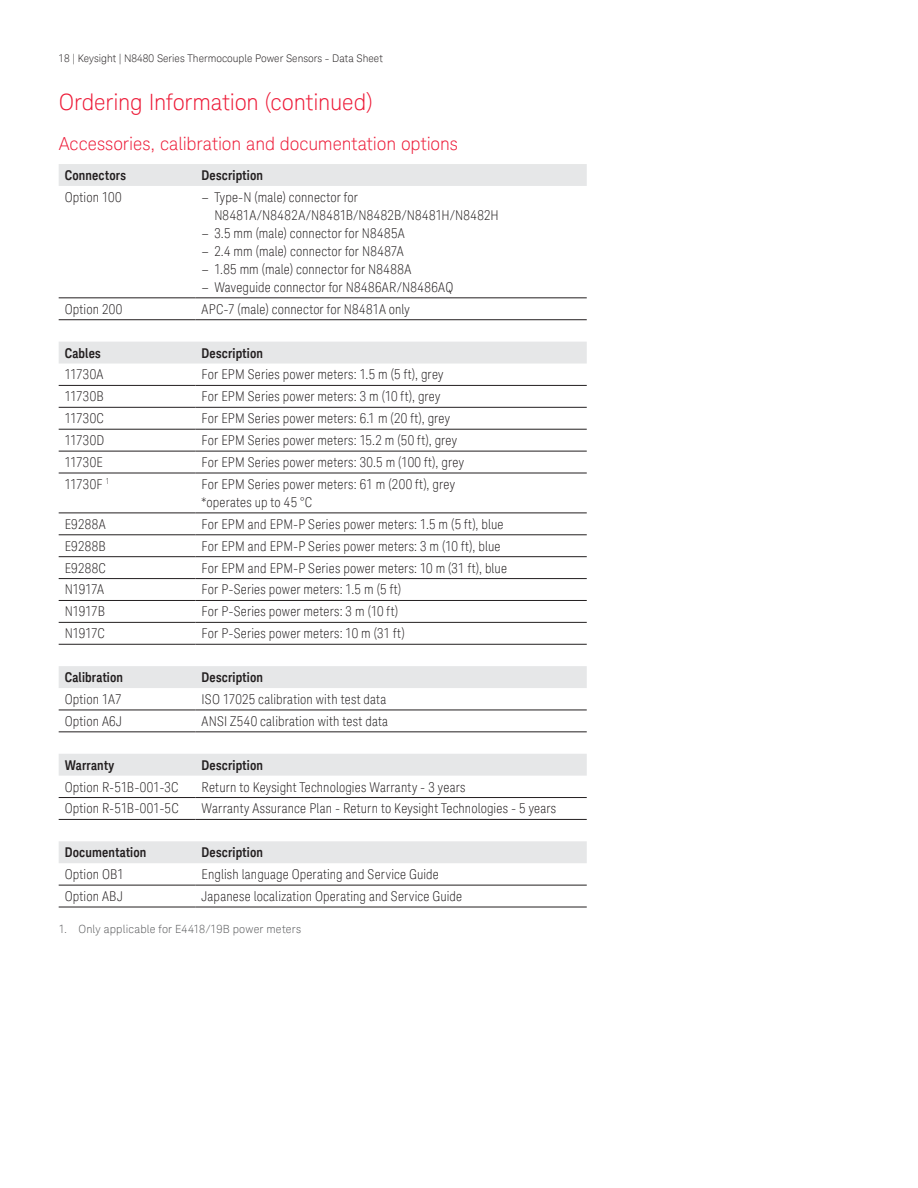
<style>
.page{position:relative;width:918px;height:1188px;background:#fff}
.page>*{position:absolute;margin:0;border:0;box-sizing:border-box;transform-origin:0 0}
.t1{font:300 22.5px "Keysight Sans";letter-spacing:-.005em;color:#ed1a37}
.t2{font:300 18px "Keysight Sans";letter-spacing:-.005em;color:#ed1a37}
.t3{font:300 condensed 13.5px/18px "Keysight Sans";letter-spacing:.015em;color:#231f20}
.t4{font:700 13.5px "Keysight Sans Condensed";letter-spacing:.01em;color:#231f20}
.t5{font:300 11.25px "Keysight Sans";letter-spacing:.015em;color:#58595b}
.t6{font:300 10.5px "Keysight Sans";color:#231f20}
.s1{font-stretch:normal}
</style>
<div class="page">
<svg style="left:59px;top:164px;width:528px;height:699px"></svg>
<hr style="left:59px;top:297px;width:137px;height:1px;background:#231f20">
<hr style="left:196px;top:297px;width:391px;height:1px;background:#231f20">
<hr style="left:59px;top:319px;width:137px;height:1px;background:#231f20">
<hr style="left:196px;top:319px;width:391px;height:1px;background:#231f20">
<hr style="left:59px;top:385px;width:137px;height:1px;background:#231f20">
<hr style="left:196px;top:385px;width:391px;height:1px;background:#231f20">
<hr style="left:59px;top:407px;width:137px;height:1px;background:#231f20">
<hr style="left:196px;top:407px;width:391px;height:1px;background:#231f20">
<hr style="left:59px;top:429px;width:137px;height:1px;background:#231f20">
<hr style="left:196px;top:429px;width:391px;height:1px;background:#231f20">
<hr style="left:59px;top:451px;width:137px;height:1px;background:#231f20">
<hr style="left:196px;top:451px;width:391px;height:1px;background:#231f20">
<hr style="left:59px;top:473px;width:137px;height:1px;background:#231f20">
<hr style="left:196px;top:473px;width:391px;height:1px;background:#231f20">
<hr style="left:59px;top:513px;width:137px;height:1px;background:#231f20">
<hr style="left:196px;top:513px;width:391px;height:1px;background:#231f20">
<hr style="left:59px;top:534px;width:137px;height:1px;background:#231f20">
<hr style="left:196px;top:534px;width:391px;height:1px;background:#231f20">
<hr style="left:59px;top:556px;width:137px;height:1px;background:#231f20">
<hr style="left:196px;top:556px;width:391px;height:1px;background:#231f20">
<hr style="left:59px;top:578px;width:137px;height:1px;background:#231f20">
<hr style="left:196px;top:578px;width:391px;height:1px;background:#231f20">
<hr style="left:59px;top:600px;width:137px;height:1px;background:#231f20">
<hr style="left:196px;top:600px;width:391px;height:1px;background:#231f20">
<hr style="left:59px;top:622px;width:137px;height:1px;background:#231f20">
<hr style="left:196px;top:622px;width:391px;height:1px;background:#231f20">
<hr style="left:59px;top:644px;width:137px;height:1px;background:#231f20">
<hr style="left:196px;top:644px;width:391px;height:1px;background:#231f20">
<hr style="left:59px;top:710px;width:137px;height:1px;background:#231f20">
<hr style="left:196px;top:710px;width:391px;height:1px;background:#231f20">
<hr style="left:59px;top:731px;width:137px;height:1px;background:#231f20">
<hr style="left:196px;top:731px;width:391px;height:1px;background:#231f20">
<hr style="left:59px;top:797px;width:137px;height:1px;background:#231f20">
<hr style="left:196px;top:797px;width:391px;height:1px;background:#231f20">
<hr style="left:59px;top:819px;width:137px;height:1px;background:#231f20">
<hr style="left:196px;top:819px;width:391px;height:1px;background:#231f20">
<hr style="left:59px;top:885px;width:137px;height:1px;background:#231f20">
<hr style="left:196px;top:885px;width:391px;height:1px;background:#231f20">
<hr style="left:59px;top:907px;width:137px;height:1px;background:#231f20">
<hr style="left:196px;top:907px;width:391px;height:1px;background:#231f20">
<p class="t6" style="left:59px;top:53px;width:326px">18 | Keysight | N8480 Series Thermocouple Power Sensors - Data Sheet</p>
<h1 class="t1" style="left:59px;top:92px;width:316px">Ordering Information (continued)</h1>
<h2 class="t2" style="left:59px;top:135px;width:401px">Accessories, calibration and documentation options</h2>
<p class="t4" style="left:65px;top:169px;width:63px">Connectors</p>
<p class="t4" style="left:202px;top:169px;width:63px">Description</p>
<p class="t3" style="left:65px;top:189px;width:58px">Option 100</p>
<p class="t3" style="left:214px;top:189px;width:286px;text-indent:-13px"><span class="s1">–</span> Type-N (male) connector for<br>N8481A/N8482A/N8481B/N8482B/N8481H/N8482H</p>
<p class="t3" style="left:202px;top:225px;width:205px"><span class="s1">–</span> 3.5 mm (male) connector for N8485A</p>
<p class="t3" style="left:202px;top:243px;width:204px"><span class="s1">–</span> 2.4 mm (male) connector for N8487A</p>
<p class="t3" style="left:202px;top:261px;width:211px"><span class="s1">–</span> 1.85 mm (male) connector for N8488A</p>
<p class="t3" style="left:202px;top:279px;width:253px"><span class="s1">–</span> Waveguide connector for N8486AR/N8486AQ</p>
<p class="t3" style="left:65px;top:301px;width:59px">Option 200</p>
<p class="t3" style="left:202px;top:301px;width:210px">APC-7 (male) connector for N8481A only</p>
<p class="t4" style="left:65px;top:347px;width:38px">Cables</p>
<p class="t4" style="left:202px;top:347px;width:63px">Description</p>
<p class="t3" style="left:65px;top:367px;width:40px">11730A</p>
<p class="t3" style="left:202px;top:366px;width:243px">For EPM Series power meters: 1.5 m (5 ft), grey</p>
<p class="t3" style="left:65px;top:389px;width:41px">11730B</p>
<p class="t3" style="left:202px;top:388px;width:240px">For EPM Series power meters: 3 m (10 ft), grey</p>
<p class="t3" style="left:65px;top:410px;width:41px">11730C</p>
<p class="t3" style="left:202px;top:409px;width:250px">For EPM Series power meters: 6.1 m (20 ft), grey</p>
<p class="t3" style="left:65px;top:432px;width:41px">11730D</p>
<p class="t3" style="left:202px;top:431px;width:257px">For EPM Series power meters: 15.2 m (50 ft), grey</p>
<p class="t3" style="left:65px;top:454px;width:40px">11730E</p>
<p class="t3" style="left:202px;top:453px;width:264px">For EPM Series power meters: 30.5 m (100 ft), grey</p>
<p class="t3" style="left:65px;top:476px;width:46px">11730F <sup>1</sup></p>
<p class="t3" style="left:202px;top:475px;width:255px">For EPM Series power meters: 61 m (200 ft), grey *operates up to 45 °C</p>
<p class="t3" style="left:65px;top:516px;width:42px">E9288A</p>
<p class="t3" style="left:202px;top:515px;width:304px">For EPM and EPM-P Series power meters: 1.5 m (5 ft), blue</p>
<p class="t3" style="left:65px;top:538px;width:43px">E9288B</p>
<p class="t3" style="left:202px;top:537px;width:300px">For EPM and EPM-P Series power meters: 3 m (10 ft), blue</p>
<p class="t3" style="left:65px;top:560px;width:43px">E9288C</p>
<p class="t3" style="left:202px;top:559px;width:307px">For EPM and EPM-P Series power meters: 10 m (31 ft), blue</p>
<p class="t3" style="left:65px;top:582px;width:41px">N1917A</p>
<p class="t3" style="left:202px;top:581px;width:201px">For P-Series power meters: 1.5 m (5 ft)</p>
<p class="t3" style="left:65px;top:604px;width:42px">N1917B</p>
<p class="t3" style="left:202px;top:603px;width:198px">For P-Series power meters: 3 m (10 ft)</p>
<p class="t3" style="left:65px;top:625px;width:42px">N1917C</p>
<p class="t3" style="left:202px;top:624px;width:205px">For P-Series power meters: 10 m (31 ft)</p>
<p class="t4" style="left:65px;top:671px;width:60px">Calibration</p>
<p class="t4" style="left:202px;top:671px;width:63px">Description</p>
<p class="t3" style="left:65px;top:691px;width:59px">Option 1A7</p>
<p class="t3" style="left:202px;top:690px;width:186px">ISO 17025 calibration with test data</p>
<p class="t3" style="left:65px;top:713px;width:59px">Option A6J</p>
<p class="t3" style="left:202px;top:712px;width:188px">ANSI Z540 calibration with test data</p>
<p class="t4" style="left:65px;top:759px;width:51px">Warranty</p>
<p class="t4" style="left:202px;top:759px;width:63px">Description</p>
<p class="t3" style="left:65px;top:779px;width:116px">Option R-51B-001-3C</p>
<p class="t3" style="left:202px;top:778px;width:265px">Return to Keysight Technologies Warranty - 3 years</p>
<p class="t3" style="left:65px;top:801px;width:116px">Option R-51B-001-5C</p>
<p class="t3" style="left:202px;top:800px;width:356px">Warranty Assurance Plan - Return to Keysight Technologies - 5 years</p>
<p class="t4" style="left:65px;top:847px;width:83px">Documentation</p>
<p class="t4" style="left:202px;top:847px;width:63px">Description</p>
<p class="t3" style="left:65px;top:866px;width:61px">Option OB1</p>
<p class="t3" style="left:202px;top:865px;width:239px">English language Operating and Service Guide</p>
<p class="t3" style="left:65px;top:888px;width:60px">Option ABJ</p>
<p class="t3" style="left:202px;top:887px;width:262px">Japanese localization Operating and Service Guide</p>
<p class="t5" style="left:59px;top:924px;width:244px">1. Only applicable for E4418/19B power meters</p>
</div>
